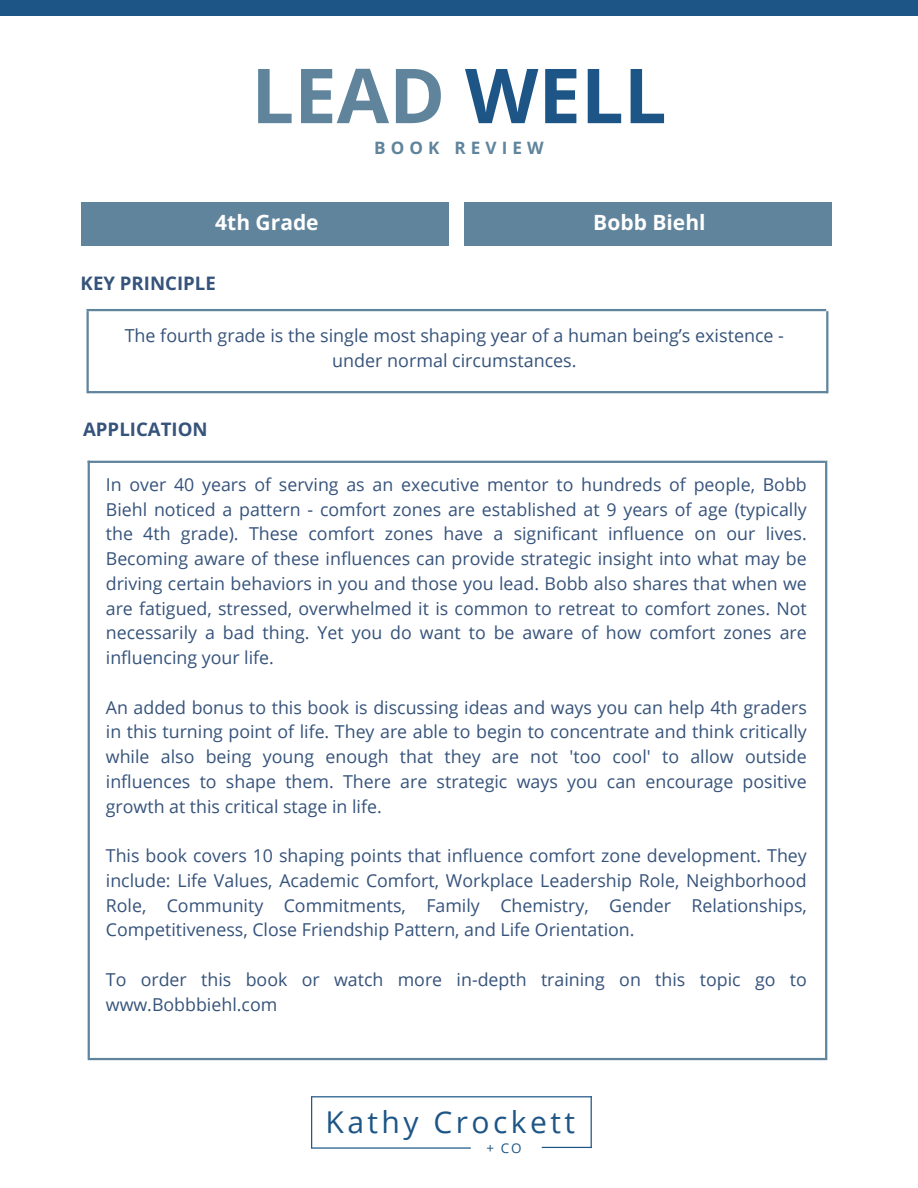
<style>
.page{position:relative;width:918px;height:1188px;background:#fff}
.page>*{position:absolute;margin:0;border:0;box-sizing:border-box;transform-origin:0 0}
.t1{font:700 75.9px "Open Sans";color:#5f849c}
.t2{font:30px "Open Sans";letter-spacing:.115em;color:#1d5686}
.t3{font:700 21px "Open Sans";color:#fff}
.t4{font:700 18.6px "Open Sans";color:#36537b}
.t5{font:18px/24.8px "Open Sans";color:#36537b;text-align:center}
.t6{font:17.85px/24.8px "Open Sans";color:#36537b;text-align:justify}
.t7{font:700 17.1px "Open Sans";letter-spacing:.3em;color:#5f849c}
.t8{font:13.5px "Open Sans";color:#1d5686}
.s1{color:#1d5686}
</style>
<div class="page">
<div style="left:426px;top:202px;width:23px;height:43px;background:#5f849c"></div>
<div style="left:96px;top:202px;width:345px;height:43px;background:#5f849c"></div>
<div style="left:81px;top:202px;width:22px;height:43px;background:#5f849c"></div>
<div style="left:809px;top:202px;width:23px;height:43px;background:#5f849c"></div>
<div style="left:479px;top:202px;width:345px;height:43px;background:#5f849c"></div>
<div style="left:464px;top:202px;width:23px;height:43px;background:#5f849c"></div>
<div style="left:0;top:0;width:918px;height:15px;background:#1d5686"></div>
<hr style="left:87px;top:309px;width:739px;height:2px;background:#5f849c">
<hr style="left:88px;top:391px;width:739px;height:2px;background:#5f849c">
<hr style="left:87px;top:311px;width:2px;height:82px;background:#5f849c">
<hr style="left:826px;top:311px;width:2px;height:82px;background:#5f849c">
<hr style="left:88px;top:461px;width:737px;height:2px;background:#5f849c">
<hr style="left:88px;top:1058px;width:737px;height:2px;background:#5f849c">
<hr style="left:88px;top:461px;width:2px;height:597px;background:#5f849c">
<hr style="left:825px;top:461px;width:2px;height:599px;background:#5f849c">
<hr style="left:312px;top:1096px;width:280px;height:1px;background:#1d5686">
<hr style="left:311px;top:1147px;width:160px;height:2px;background:#1d5686">
<hr style="left:311px;top:1096px;width:1px;height:52px;background:#1d5686">
<hr style="left:542px;top:1147px;width:50px;height:1px;background:#1d5686">
<hr style="left:591px;top:1096px;width:1px;height:52px;background:#1d5686">
<p class="t1" style="left:251px;top:42px;width:417px">LEAD <span class="s1">WELL</span></p>
<p class="t7" style="left:374px;top:136px;width:171px">BOOK REVIEW</p>
<h4 class="t3" style="left:215px;top:208px;width:105px">4th Grade</h4>
<p class="t3" style="left:593px;top:208px;width:114px">Bobb Biehl</p>
<h3 class="t4" style="left:81px;top:270px;width:137px">KEY PRINCIPLE</h3>
<p class="t5" style="left:125px;top:323px;width:661px">The fourth grade is the single most shaping year of a human being’s existence - under normal circumstances.</p>
<h4 class="t4" style="left:83px;top:417px;width:126px">APPLICATION</h4>
<h1 class="t6" style="left:106px;top:472px;width:702px">In over 40 years of serving as an executive mentor to hundreds of people, Bobb Biehl noticed a pattern - comfort zones are established at 9 years of age (typically the 4th grade). These comfort zones have a significant influence on our lives.<br>Becoming aware of these influences can provide strategic insight into what may be driving certain behaviors in you and those you lead. Bobb also shares that when we are fatigued, stressed, overwhelmed it is common to retreat to comfort zones. Not necessarily a bad thing. Yet you do want to be aware of how comfort zones are influencing your life.</h1>
<h4 class="t6" style="left:106px;top:694px;width:702px">An added bonus to this book is discussing ideas and ways you can help 4th graders in this turning point of life. They are able to begin to concentrate and think critically while also being young enough that they are not 'too cool' to allow outside influences to shape them. There are strategic ways you can encourage positive growth at this critical stage in life.</h4>
<p class="t6" style="left:106px;top:843px;width:702px">This book covers 10 shaping points that influence comfort zone development. They include: Life Values, Academic Comfort, Workplace Leadership Role, Neighborhood Role, Community Commitments, Family Chemistry, Gender Relationships, Competitiveness, Close Friendship Pattern, and Life Orientation.</p>
<h3 class="t6" style="left:106px;top:967px;width:703px">To order this book or watch more in-depth training on this topic go to www.Bobbbiehl.com</h3>
<p class="t2" style="left:325px;top:1101px;width:251px">Kathy Crockett</p>
<p class="t8" style="left:487px;top:1138px;width:36px">+ CO</p>
</div>
